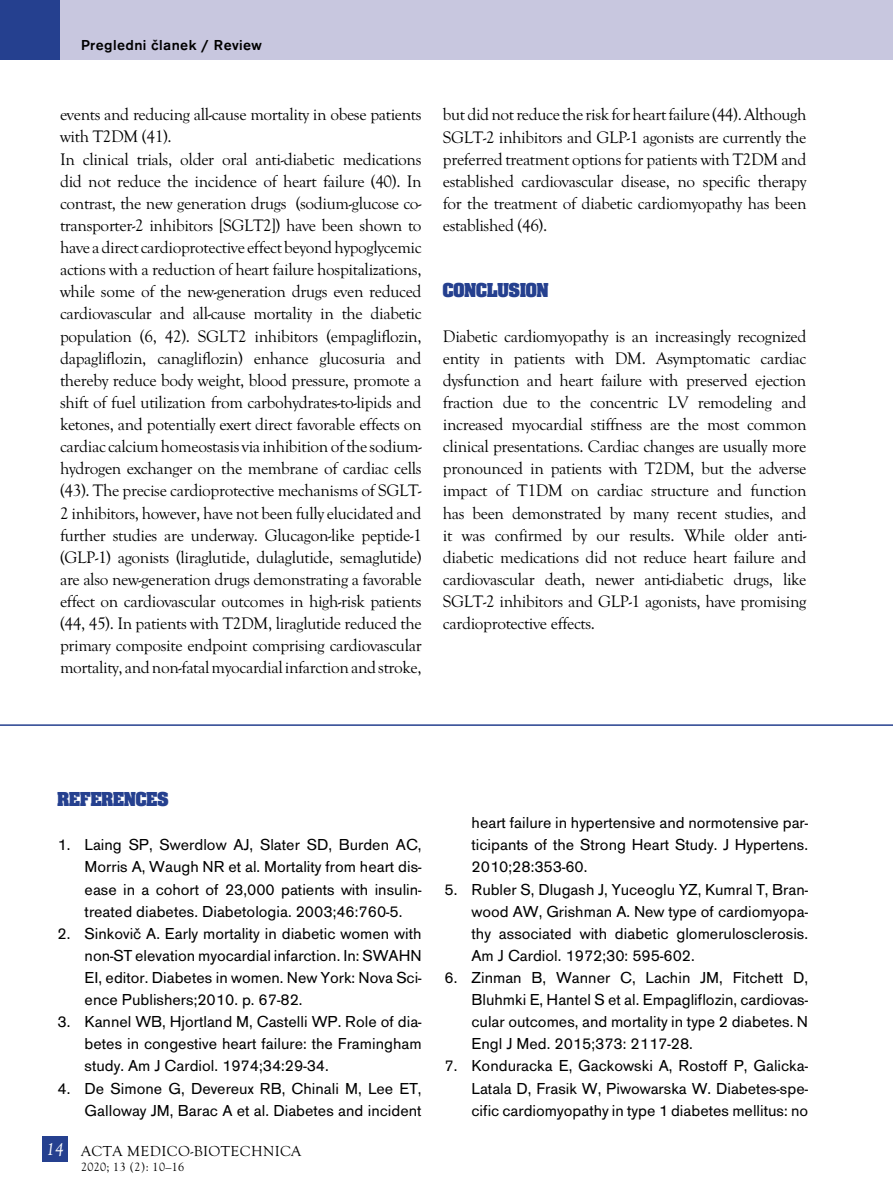
<style>
.page{position:relative;width:893px;height:1191px;background:#fff}
.page>*{position:absolute;margin:0;border:0;box-sizing:border-box;transform-origin:0 0}
.t1{font:700 21px "Aachen PCE";color:#25408f}
.t2{font:italic 18px "Goudy Old Sty TCE";color:#fff}
.t3{font:17.25px/22px "Goudy Old Sty TCE";letter-spacing:-.02em;color:#000;text-align:justify}
.t4{font:16.5px/22px "Accius TCE";color:#000;text-align:justify}
.t5{font:500 15px "Accius TCE";letter-spacing:.025em;color:#000}
.t6{font:15px "Goudy Old Sty TCE";letter-spacing:.025em;color:#000}
.t7{font:12px "MM Goudy";letter-spacing:.025em;color:#000}
</style>
<div class="page">
<div style="left:42px;top:1135px;width:26px;height:26px;background:#25408f"></div>
<div style="left:60px;top:0;width:833px;height:60px;background:#c8c7df"></div>
<div style="left:0;top:0;width:60px;height:60px;background:#25408f"></div>
<hr style="left:0;top:724px;width:893px;height:2px;background:#25408f">
<p class="t5" style="left:81px;top:36px;width:182px">Pregledni članek / Review</p>
<p class="t3" style="left:60px;top:104px;width:363px;text-align:left">events and reducing all-cause mortality in obese patients with T2DM (41).<br>In clinical trials, older oral anti-diabetic medications did not reduce the incidence of heart failure (40). In contrast, the new generation drugs (sodium-glucose co&shy;transporter-2 inhibitors [SGLT2]) have been shown to have a direct cardioprotective effect beyond hypoglycemic actions with a reduction of heart failure hospitalizations, while some of the new-generation drugs even reduced cardiovascular and all-cause mortality in the diabetic population (6, 42). SGLT2 inhibitors (empagliflozin, dapagliflozin, canagliflozin) enhance glucosuria and thereby reduce body weight, blood pressure, promote a shift of fuel utilization from carbohydrates-to-lipids and ketones, and potentially exert direct favorable effects on cardiac calcium homeostasis via inhibition of the sodium&shy;hydrogen exchanger on the membrane of cardiac cells (43). The precise cardioprotective mechanisms of SGLT-2 inhibitors, however, have not been fully elucidated and further studies are underway. Glucagon-like peptide-1 (GLP-1) agonists (liraglutide, dulaglutide, semaglutide) are also new-generation drugs demonstrating a favorable effect on cardiovascular outcomes in high-risk patients (44, 45). In patients with T2DM, liraglutide reduced the primary composite endpoint comprising cardiovascular mortality, and non-fatal myocardial infarction and stroke,</p>
<p class="t3" style="left:443px;top:104px;width:365px">but did not reduce the risk for heart failure (44). Although SGLT-2 inhibitors and GLP-1 agonists are currently the preferred treatment options for patients with T2DM and established cardiovascular disease, no specific therapy for the treatment of diabetic cardiomyopathy has been established (46).</p>
<p class="t1" style="left:443px;top:280px;width:107px">CONCLUSION</p>
<p class="t3" style="left:443px;top:325px;width:365px">Diabetic cardiomyopathy is an increasingly recognized entity in patients with DM. Asymptomatic cardiac dysfunction and heart failure with preserved ejection fraction due to the concentric LV remodeling and increased myocardial stiffness are the most common clinical presentations. Cardiac changes are usually more pronounced in patients with T2DM, but the adverse impact of T1DM on cardiac structure and function has been demonstrated by many recent studies, and it was confirmed by our results. While older anti&shy;diabetic medications did not reduce heart failure and cardiovascular death, newer anti-diabetic drugs, like SGLT-2 inhibitors and GLP-1 agonists, have promising cardioprotective effects.</p>
<p class="t1" style="left:58px;top:788px;width:112px">REFERENCES</p>
<p class="t4" style="left:85px;top:834px;width:338px;text-indent:-27px">1. Laing SP, Swerdlow AJ, Slater SD, Burden AC, Morris A, Waugh NR et al. Mortality from heart dis&shy;ease in a cohort of 23,000 patients with insulin&shy;treated diabetes. Diabetologia. 2003;46:760-5.</p>
<p class="t4" style="left:85px;top:922px;width:338px;text-indent:-27px">2. Sinkovič A. Early mortality in diabetic women with non-ST elevation myocardial infarction. In: SWAHN EI, editor. Diabetes in women. New York: Nova Sci&shy;ence Publishers;2010. p. 67-82.</p>
<p class="t4" style="left:85px;top:1011px;width:338px;text-indent:-27px">3. Kannel WB, Hjortland M, Castelli WP. Role of dia&shy;betes in congestive heart failure: the Framingham study. Am J Cardiol. 1974;34:29-34.</p>
<p class="t4" style="left:58px;top:1077px;width:365px;text-align:right">4. De Simone G, Devereux RB, Chinali M, Lee ET,<br>Galloway JM, Barac A et al. Diabetes and incident</p>
<p class="t2" style="left:46px;top:1138px;width:19px">14</p>
<p class="t6" style="left:81px;top:1143px;width:222px">ACTA MEDICO-BIOTECHNICA</p>
<p class="t7" style="left:81px;top:1159px;width:105px">2020; 13 (2): 10–16</p>
<p class="t4" style="left:472px;top:812px;width:338px">heart failure in hypertensive and normotensive par&shy;ticipants of the Strong Heart Study. J Hypertens.<br>2010;28:353-60.</p>
<p class="t4" style="left:472px;top:878px;width:338px;text-indent:-27px">5. Rubler S, Dlugash J, Yuceoglu YZ, Kumral T, Bran&shy;wood AW, Grishman A. New type of cardiomyopa&shy;thy associated with diabetic glomerulosclerosis.<br>Am J Cardiol. 1972;30: 595-602.</p>
<p class="t4" style="left:472px;top:966px;width:338px;text-indent:-27px">6. Zinman B, Wanner C, Lachin JM, Fitchett D, Bluhmki E, Hantel S et al. Empagliflozin, cardiovas&shy;cular outcomes, and mortality in type 2 diabetes. N Engl J Med. 2015;373: 2117-28.</p>
<p class="t4" style="left:472px;top:1055px;width:338px;text-indent:-27px">7. Konduracka E, Gackowski A, Rostoff P, Galicka-Latala D, Frasik W, Piwowarska W. Diabetes-spe&shy;cific cardiomyopathy in type 1 diabetes mellitus: no</p>
</div>
